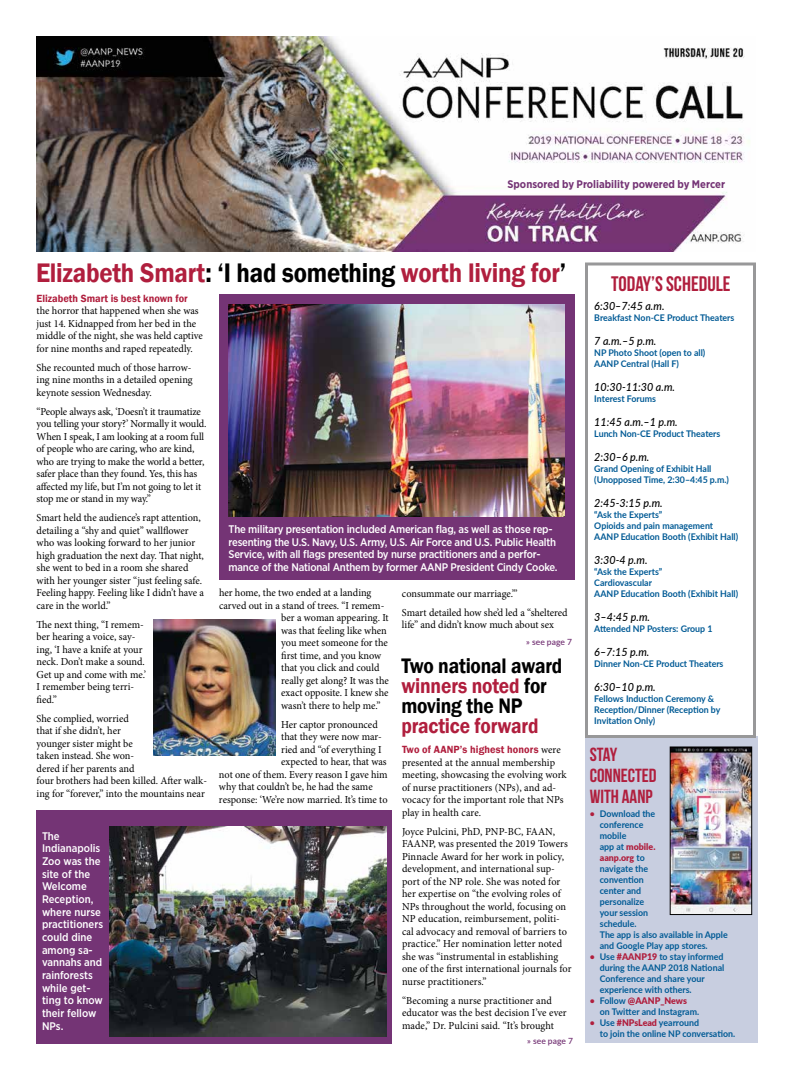
<style>
.page{position:relative;width:792px;height:1080px;background:#fff}
.page>*{position:absolute;margin:0;border:0;box-sizing:border-box;transform-origin:0 0}
.t1{font:600 27.6px "Franklin Gothic";letter-spacing:-.01em;color:#b01e3d;scale:.9 1}
.t2{font:600 21.6px/20px "Franklin Gothic";letter-spacing:-.01em;color:#000;scale:.9 1}
.t3{font:600 21.6px "Franklin Gothic";letter-spacing:-.01em;color:#b01e3d;scale:.9 1}
.t4{font:21px "Bebas Neue";color:#b01e3d}
.t5{font:19px/21px "Bebas Neue";color:#b01e3d}
.t6{font:italic 500 11.2px "Lato";color:#000;scale:.96 1}
.t7{font:500 11px/12.7px "Gotham Narrow";letter-spacing:-.02em;color:#fff}
.t8{font:500 11px/12.6px "Gotham Narrow";color:#fff}
.t9{font:700 11px "Gotham Narrow";color:#743475}
.t10{font:10.7px/12.5px "Minion Pro";color:#000;scale:.96 1}
.t11{font:600 10.7px "Franklin Gothic";color:#b01e3d;scale:.96 1}
.t12{font:700 9.2px/11px "Lato";color:#005a95;scale:.96 1}
.t13{font:600 8.5px "Lato";color:#743475}
.s1{color:#000}
.s2{color:#b01e3d}
.s3{font-family:"Minion Pro";font-weight:400;color:#000}
.s4{font-weight:900;color:#b01e3d}
</style>
<div class="page">
<div style="left:585px;top:736px;width:173px;height:307px;background:#c8cee0"></div>
<div style="left:219px;top:294px;width:355px;height:286px;background:#743475"></div>
<div style="left:36px;top:810px;width:356px;height:234px;background:#743475"></div>
<div style="left:585px;top:262px;width:171px;height:476px;border:3px solid #989899"></div>
<img style="left:672px;top:749px;width:78px;height:164px">
<div style="left:670px;top:747px;width:82px;height:168px;border:1px solid #000"></div>
<img style="left:229px;top:304px;width:336px;height:213px">
<img style="left:109px;top:826px;width:278px;height:211px">
<img style="left:36px;top:36px;width:714px;height:216px">
<img style="left:153px;top:620px;width:122px;height:135px">
<p class="t9" style="left:508px;top:177px;width:219px">Sponsored by Proliability powered by Mercer</p>
<h1 class="t1" style="left:36px;top:255px;width:591px">Elizabeth Smart<span class="s1">: ‘I had something</span> worth living for<span class="s1">’</span></h1>
<p class="t11" style="left:37px;top:291px;width:159px">Elizabeth Smart is best known for</p>
<p class="t10" style="left:37px;top:305px;width:175px">the horror that happened when she was just 14. Kidnapped from her bed in the middle of the night, she was held captive for nine months and raped repeatedly.</p>
<p class="t10" style="left:37px;top:361px;width:164px">She recounted much of those harrow&shy;ing nine months in a detailed opening keynote session Wednesday.</p>
<p class="t10" style="left:37px;top:405px;width:178px">“People always ask, ‘Doesn’t it traumatize you telling your story?’ Normally it would.<br>When I speak, I am looking at a room full of people who are caring, who are kind, who are trying to make the world a better, safer place than they found. Yes, this has affected my life, but I’m not going to let it stop me or stand in my way.”</p>
<p class="t10" style="left:37px;top:512px;width:176px">Smart held the audience’s rapt attention, detailing a “shy and quiet” wallflower who was looking forward to her junior high graduation the next day. That night, she went to bed in a room she shared with her younger sister “just feeling safe.<br>Feeling happy. Feeling like I didn’t have a care in the world.”</p>
<p class="t10" style="left:37px;top:618px;width:115px">The next thing, “I remem&shy;ber hearing a voice, say&shy;ing, ‘I have a knife at your neck. Don’t make a sound.<br>Get up and come with me.’<br>I remember being terri&shy;fied.”</p>
<p class="t10" style="left:37px;top:712px;width:179px">She complied, worried<br>that if she didn’t, her<br>younger sister might be<br>taken instead. She won-<br>dered if her parents and<br>four brothers had been killed. After walk&shy;ing for “forever,” into the mountains near</p>
<p class="t8" style="left:42px;top:829px;width:63px">The<br>Indianapolis<br>Zoo was the site of the<br>Welcome<br>Reception, where nurse practitioners could dine among sa&shy;vannahs and rainforests while get&shy;ting to know their fellow<br>NPs.</p>
<p class="t7" style="left:229px;top:523px;width:331px">The military presentation included American flag, as well as those rep&shy;resenting the U.S. Navy, U.S. Army, U.S. Air Force and U.S. Public Health Service, with all flags presented by nurse practitioners and a perfor&shy;mance of the National Anthem by former AANP President Cindy Cooke.</p>
<p class="t10" style="left:219px;top:587px;width:160px">her home, the two ended at a landing</p>
<p class="t10" style="left:219px;top:599px;width:174px">carved out in a stand of trees. “I remem-</p>
<p class="t10" style="left:281px;top:612px;width:113px">ber a woman appearing. It</p>
<p class="t10" style="left:281px;top:624px;width:111px">was that feeling like when</p>
<p class="t10" style="left:281px;top:637px;width:113px">you meet someone for the</p>
<p class="t10" style="left:281px;top:649px;width:106px">first time, and you know</p>
<p class="t10" style="left:281px;top:662px;width:104px">that you click and could</p>
<p class="t10" style="left:281px;top:674px;width:114px">really get along? It was the</p>
<p class="t10" style="left:281px;top:687px;width:113px">exact opposite. I knew she</p>
<p class="t10" style="left:281px;top:699px;width:105px">wasn’t there to help me.”</p>
<p class="t10" style="left:281px;top:718px;width:102px">Her captor pronounced</p>
<p class="t10" style="left:281px;top:731px;width:106px">that they were now mar-</p>
<p class="t10" style="left:281px;top:743px;width:106px">ried and “of everything I</p>
<p class="t10" style="left:281px;top:756px;width:111px">expected to hear, that was</p>
<p class="t10" style="left:219px;top:768px;width:177px">not one of them. Every reason I gave him</p>
<p class="t10" style="left:219px;top:781px;width:162px">why that couldn’t be, he had the same</p>
<p class="t10" style="left:219px;top:793px;width:177px">response: ‘We’re now married. It’s time to</p>
<p class="t10" style="left:402px;top:584px;width:174px;line-height:19px">consummate our marriage.’”<br>Smart detailed how she’d led a “sheltered</p>
<p class="t10" style="left:402px;top:618px;width:160px">life” and didn’t know much about sex</p>
<p class="t13" style="left:526px;top:636px;width:47px">» see page 7</p>
<h2 class="t2" style="left:401px;top:656px;width:180px">Two national award <span class="s2">winners noted</span> for moving the NP</h2>
<h2 class="t3" style="left:401px;top:713px;width:154px">practice forward</h2>
<p class="t11" style="left:402px;top:743px;width:167px">Two of AANP’s highest honors <span class="s3">were</span></p>
<p class="t10" style="left:402px;top:756px;width:173px">presented at the annual membership meeting, showcasing the evolving work of nurse practitioners (NPs), and ad&shy;vocacy for the important role that NPs play in health care.</p>
<p class="t10" style="left:402px;top:825px;width:178px">Joyce Pulcini, PhD, PNP-BC, FAAN, FAANP, was presented the 2019 Towers Pinnacle Award for her work in policy, development, and international sup&shy;port of the NP role. She was noted for her expertise on “the evolving roles of NPs throughout the world, focusing on NP education, reimbursement, politi&shy;cal advocacy and removal of barriers to practice.” Her nomination letter noted she was “instrumental in establishing one of the first international journals for nurse practitioners.”</p>
<p class="t10" style="left:402px;top:994px;width:173px">“Becoming a nurse practitioner and educator was the best decision I’ve ever made,” Dr. Pulcini said. “It’s brought</p>
<p class="t13" style="left:527px;top:1034px;width:47px">» see page 7</p>
<h3 class="t4" style="left:611px;top:272px;width:121px">TODAY’S SCHEDULE</h3>
<p class="t6" style="left:594px;top:298px;width:75px">6:30–7:45 a.m.</p>
<p class="t12" style="left:594px;top:312px;width:147px">Breakfast Non-CE Product Theaters</p>
<p class="t6" style="left:594px;top:333px;width:66px">7 a.m.–5 p.m.</p>
<p class="t12" style="left:594px;top:347px;width:117px">NP Photo Shoot (open to all)<br>AANP Central (Hall F)</p>
<p class="t6" style="left:594px;top:379px;width:86px">10:30-11:30 a.m.</p>
<p class="t12" style="left:594px;top:393px;width:66px">Interest Forums</p>
<p class="t6" style="left:594px;top:414px;width:89px">11:45 a.m.–1 p.m.</p>
<p class="t12" style="left:594px;top:428px;width:133px">Lunch Non-CE Product Theaters</p>
<p class="t6" style="left:594px;top:449px;width:59px">2:30–6 p.m.</p>
<p class="t12" style="left:594px;top:463px;width:142px">Grand Opening of Exhibit Hall (Unopposed Time, 2:30–4:45 p.m.)</p>
<p class="t6" style="left:594px;top:495px;width:73px">2:45-3:15 p.m.</p>
<p class="t12" style="left:594px;top:509px;width:151px">“Ask the Experts”<br>Opioids and pain management<br>AANP Education Booth (Exhibit Hall)</p>
<p class="t6" style="left:594px;top:552px;width:57px">3:30-4 p.m.</p>
<p class="t12" style="left:594px;top:566px;width:151px">“Ask the Experts”<br>Cardiovascular<br>AANP Education Booth (Exhibit Hall)</p>
<p class="t6" style="left:594px;top:609px;width:60px">3–4:45 p.m.</p>
<p class="t12" style="left:594px;top:623px;width:125px">Attended NP Posters: Group 1</p>
<p class="t6" style="left:594px;top:644px;width:59px">6–7:15 p.m.</p>
<p class="t12" style="left:594px;top:658px;width:136px">Dinner Non-CE Product Theaters</p>
<p class="t6" style="left:594px;top:679px;width:66px">6:30–10 p.m.</p>
<p class="t12" style="left:594px;top:693px;width:133px">Fellows Induction Ceremony &amp;<br>Reception/Dinner (Reception by<br>Invitation Only)</p>
<h3 class="t5" style="left:590px;top:744px;width:68px">STAY<br>CONNECTED<br>WITH AANP</h3>
<p class="t12" style="left:600px;top:808px;width:135px;text-indent:-10px"><span class="s2">•</span> Download the<br>conference<br>mobile<br>app at <span class="s4">mobile.<br>aanp.org</span> to<br>navigate the<br>convention<br>center and<br>personalize<br>your session<br>schedule.<br>The app is also available in Apple and Google Play app stores.</p>
<p class="t12" style="left:600px;top:951px;width:131px;text-indent:-10px"><span class="s2">•</span> Use <span class="s4">#AANP19</span> to stay informed during the AANP 2018 National<br>Conference and share your experience with others.</p>
<p class="t12" style="left:600px;top:995px;width:105px;text-indent:-10px"><span class="s2">•</span> Follow <span class="s4">@AANP_News </span>on Twitter and Instagram.</p>
<p class="t12" style="left:600px;top:1017px;width:143px;text-indent:-10px"><span class="s2">•</span> Use <span class="s4">#NPsLead</span> yearround<br>to join the online NP conversation.</p>
</div>
